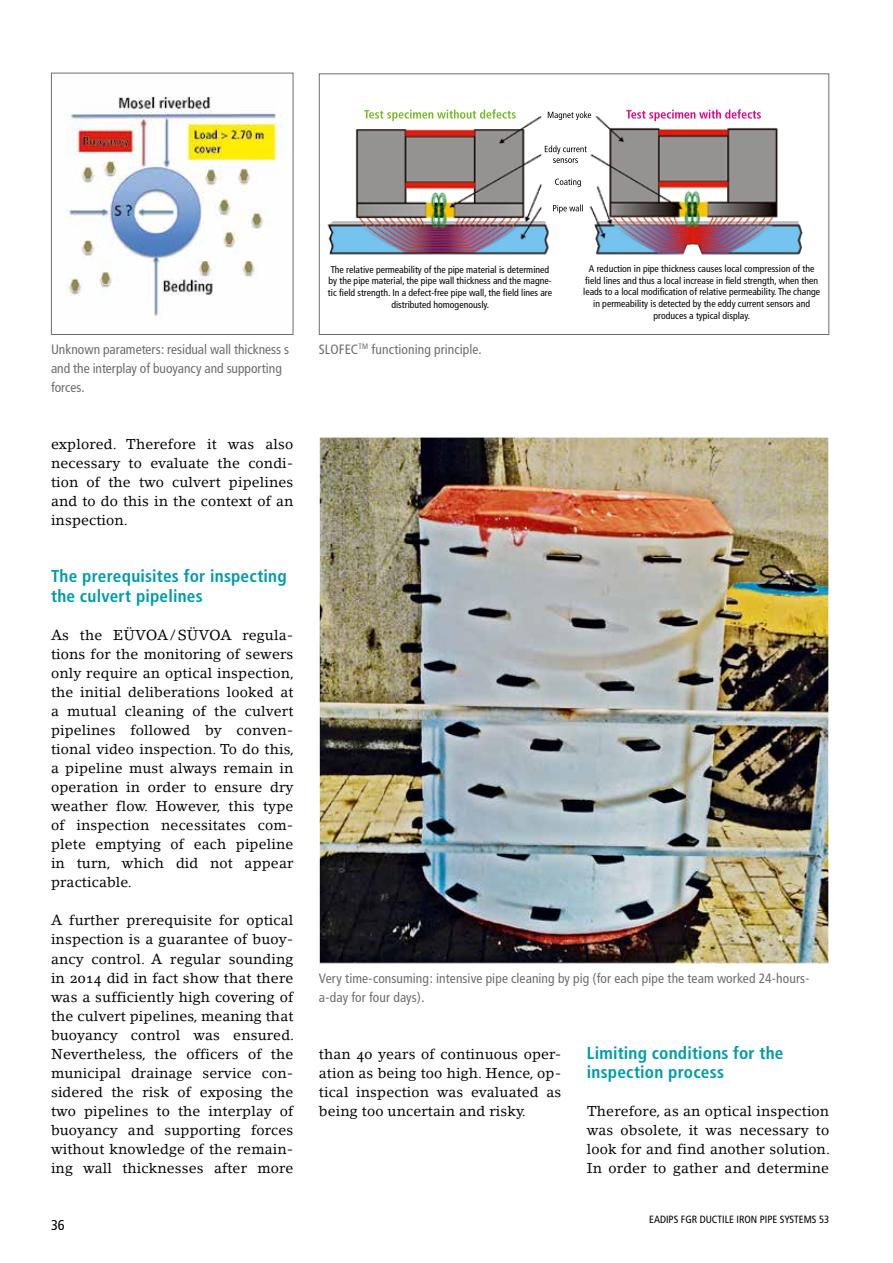
<style>
.page{position:relative;width:893px;height:1263px;background:#fff}
.page>*{position:absolute;margin:0;border:0;box-sizing:border-box;transform-origin:0 0}
.t1{font:700 condensed 17.25px/19px "Frutiger";letter-spacing:.01em;color:#009bac}
.t2{font:14.25px/19px "Lino Letter Roman Os F";letter-spacing:.01em;color:#000;text-align:justify}
.t3{font:condensed 14.25px "Frutiger";color:#000}
.t4{font:condensed 13.5px/19px "Frutiger";letter-spacing:.005em;color:#6b6d6e}
.t5{font:condensed 10.5px "Frutiger";color:#000}
.t6{font:condensed 9.75px/11.7px "Frutiger";color:#000;text-align:center}
</style>
<div class="page">
<img style="left:66px;top:96px;width:216px;height:220px">
<div style="left:51px;top:73px;width:242px;height:262px;border:1px solid #6b6d6e"></div>
<img style="left:321px;top:439px;width:506px;height:523px">
<img style="left:327px;top:111px;width:476px;height:144px">
<div style="left:319px;top:73px;width:510px;height:262px;border:1px solid #6b6d6e"></div>
<svg style="left:364px;top:109px;width:152px;height:12px"></svg>
<svg style="left:626px;top:109px;width:135px;height:12px"></svg>
<svg style="left:553px;top:205px;width:30px;height:8px"></svg>
<svg style="left:548px;top:111px;width:43px;height:9px"></svg>
<svg style="left:545px;top:145px;width:42px;height:18px"></svg>
<svg style="left:555px;top:178px;width:26px;height:9px"></svg>
<p class="t4" style="left:51px;top:340px;width:240px">Unknown parameters: residual wall thickness s and the interplay of buoyancy and supporting forces.</p>
<p class="t2" style="left:51px;top:434px;width:244px">explored. Therefore it was also necessary to evaluate the condi&shy;tion of the two culvert pipelines and to do this in the context of an inspection.</p>
<p class="t1" style="left:51px;top:567px;width:237px">The prerequisites for inspecting the culvert pipelines</p>
<p class="t2" style="left:51px;top:625px;width:245px">As the EÜVOA/SÜVOA regula&shy;tions for the monitoring of sewers only require an optical inspection, the initial deliberations looked at a mutual cleaning of the culvert pipelines followed by conven&shy;tional video inspection. To do this, a pipeline must always remain in operation in order to ensure dry weather flow. However, this type of inspection necessitates com&shy;plete emptying of each pipeline in turn, which did not appear practicable.</p>
<p class="t2" style="left:51px;top:911px;width:245px">A further prerequisite for optical inspection is a guarantee of buoy&shy;ancy control. A regular sounding in 2014 did in fact show that there was a sufficiently high covering of the culvert pipelines, meaning that buoyancy control was ensured.<br>Nevertheless, the officers of the municipal drainage service con&shy;sidered the risk of exposing the two pipelines to the interplay of buoyancy and supporting forces without knowledge of the remain&shy;ing wall thicknesses after more</p>
<p class="t3" style="left:51px;top:1217px;width:15px">36</p>
<p class="t6" style="left:328px;top:263px;width:226px">The relative permeability of the pipe material is determined by the pipe material, the pipe wall thickness and the magne&shy;tic field strength. In a defect-free pipe wall, the field lines are distributed homogenously.</p>
<p class="t6" style="left:583px;top:263px;width:238px">A reduction in pipe thickness causes local compression of the field lines and thus a local increase in field strength, when then leads to a local modification of relative permeability. The change in permeability is detected by the eddy current sensors and produces a typical display.</p>
<p class="t4" style="left:319px;top:340px;width:164px">SLOFEC<sup>TM</sup> functioning principle.</p>
<p class="t4" style="left:319px;top:968px;width:492px">Very time-consuming: intensive pipe cleaning by pig (for each pipe the team worked 24-hours&shy;a-day for four days).</p>
<p class="t2" style="left:319px;top:1044px;width:244px">than 40 years of continuous oper&shy;ation as being too high. Hence, op&shy;tical inspection was evaluated as being too uncertain and risky.</p>
<p class="t1" style="left:587px;top:1043px;width:198px">Limiting conditions for the inspection process</p>
<p class="t2" style="left:587px;top:1101px;width:245px">Therefore, as an optical inspection was obsolete, it was necessary to look for and find another solution.<br>In order to gather and determine</p>
<p class="t5" style="left:649px;top:1213px;width:182px">EADIPS FGR DUCTILE IRON PIPE SYSTEMS 53</p>
</div>
